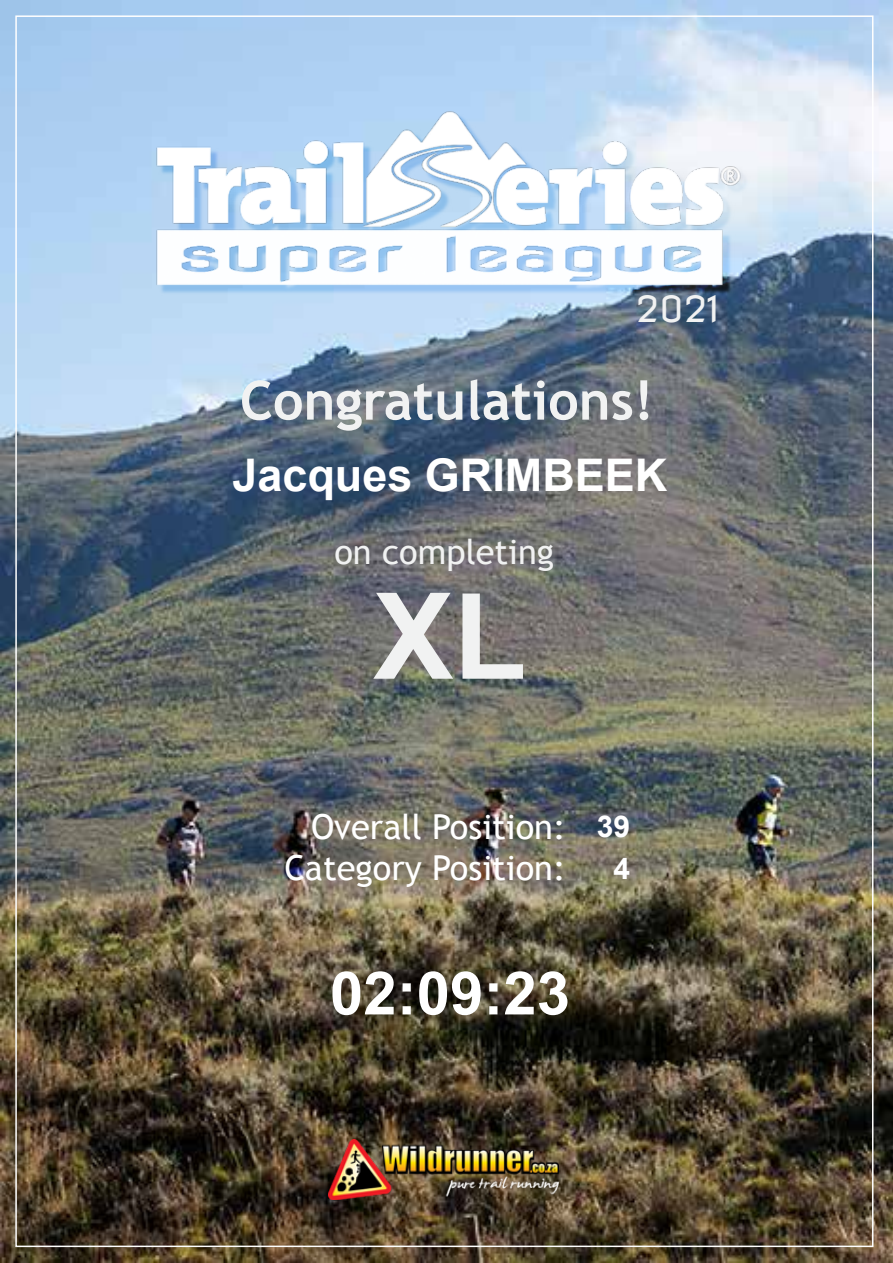
<style>
.page{position:relative;width:893px;height:1263px;background:#fff}
.page>*{position:absolute;margin:0;border:0;box-sizing:border-box;transform-origin:0 0}
.t1{font:700 120px "Arial";color:#f1f2f2}
.t2{font:700 60px "Arial";color:#fff}
.t3{font:700 54px "Trebuchet MS";color:#f1f2f2}
.t4{font:700 45px "Arial";color:#fff}
.t5{font:36px "Nova Flat";color:#f1f2f2}
.t6{font:34.5px/41.4px "Trebuchet MS";color:#fff;text-align:right}
.t7{font:34.5px "Trebuchet MS";color:#f1f2f2}
.t8{font:700 30px/42px "Arial";color:#fff;text-align:center}
</style>
<div class="page">
<img style="left:0;top:0;width:893px;height:1263px">
<img style="left:328px;top:1139px;width:231px;height:60px">
<img style="left:136px;top:93px;width:615px;height:206px">
<p class="t5" style="left:636px;top:288px;width:86px">2021</p>
<h3 class="t3" style="left:240px;top:367px;width:415px">Congratulations!</h3>
<h3 class="t4" style="left:232px;top:450px;width:436px">Jacques GRIMBEEK</h3>
<p class="t7" style="left:334px;top:531px;width:221px">on completing</p>
<h1 class="t1" style="left:373px;top:570px;width:155px">XL</h1>
<p class="t6" style="left:284px;top:806px;width:283px">Overall Position:<br>Category Position:</p>
<p class="t8" style="left:597px;top:806px;width:35px">39<br>4</p>
<h2 class="t2" style="left:330px;top:960px;width:242px">02:09:23</h2>
</div>
